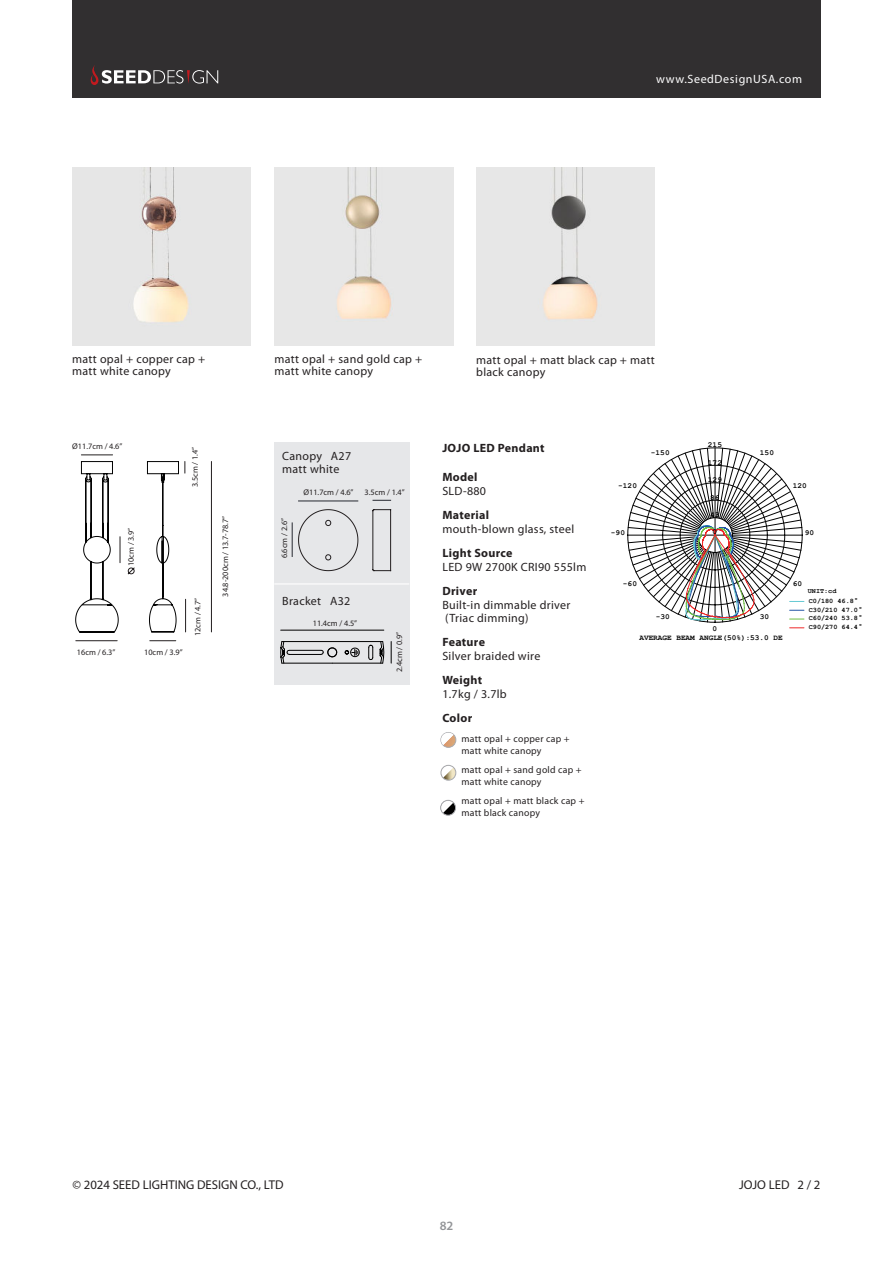
<style>
.page{position:relative;width:893px;height:1263px;background:#fff}
.page>*{position:absolute;margin:0;border:0;box-sizing:border-box;transform-origin:0 0}
.t1{font:12.75px "Myriad Pro";color:#231f20}
.t2{font:600 12.75px "Myriad Pro";color:#939598}
.t3{font:12px/12px "Myriad Pro";letter-spacing:.025em;color:#231f20}
.t4{font:700 12px "Myriad Pro";letter-spacing:.025em;color:#231f20}
.t5{font:12px "Myriad Pro";letter-spacing:.05em;color:#fff}
.t6{font:9.75px/12px "Myriad Pro";letter-spacing:.025em;color:#231f20}
.t7{font:8.25px "Myriad Pro";color:#231f20}
.t8{font:700 7.8px "Courier New";color:#030303}
.t9{font:700 7.65px "Courier New";color:#030303}
.t10{font:700 6.9px/8.9px "Courier New";color:#030303}
.t11{font:700 6.75px "Courier New";color:#030303}
.s1{color:#fff}
</style>
<div class="page">
<div style="left:72px;top:0;width:749px;height:98px;background:#312f30"></div>
<svg style="left:90px;top:65px;width:128px;height:20px"></svg>
<div style="left:274px;top:442px;width:135px;height:243px;background:#e6e7e9"></div>
<hr style="left:274px;top:583px;width:135px;height:1px;background:#fff">
<svg style="left:280px;top:629px;width:112px;height:35px"></svg>
<img style="left:72px;top:167px;width:179px;height:179px">
<img style="left:274px;top:167px;width:179px;height:179px">
<hr style="left:292px;top:523px;width:1px;height:33px;background:#252830">
<svg style="left:298px;top:500px;width:93px;height:71px"></svg>
<hr style="left:76px;top:640px;width:41px;height:1px;background:#231f20">
<svg style="left:150px;top:640px;width:26px;height:1px"></svg>
<hr style="left:211px;top:461px;width:1px;height:171px;background:#231f20">
<hr style="left:185px;top:599px;width:1px;height:33px;background:#231f20">
<svg style="left:127px;top:567px;width:8px;height:8px"></svg>
<svg style="left:75px;top:461px;width:46px;height:172px"></svg>
<svg style="left:147px;top:461px;width:32px;height:172px"></svg>
<hr style="left:81px;top:455px;width:32px;height:1px;background:#231f20">
<svg style="left:185px;top:461px;width:1px;height:12px"></svg>
<svg style="left:627px;top:447px;width:178px;height:182px"></svg>
<img style="left:476px;top:167px;width:179px;height:179px">
<svg style="left:440px;top:799px;width:14px;height:14px"></svg>
<div style="left:440px;top:800px;width:16px;height:15px;border:1px solid #a8a9ad;border-radius:50%"></div>
<svg style="left:440px;top:764px;width:13px;height:14px"></svg>
<div style="left:441px;top:765px;width:15px;height:15px;border:1px solid #a8a9ad;border-radius:50%"></div>
<img style="left:442px;top:734px;width:14px;height:13px">
<div style="left:441px;top:732px;width:15px;height:15px;border:1px solid #a8a9ad;border-radius:50%"></div>
<svg style="left:440px;top:732px;width:14px;height:13px"></svg>
<p class="t5" style="left:656px;top:75px;width:147px">www.SeedDesignUSA.com</p>
<p class="t3" style="left:72px;top:354px;width:135px">matt opal + copper cap + matt white canopy</p>
<p class="t3" style="left:274px;top:354px;width:149px">matt opal + sand gold cap + matt white canopy</p>
<p class="t3" style="left:476px;top:355px;width:180px">matt opal + matt black cap + matt black canopy</p>
<p class="t7" style="left:72px;top:443px;width:52px">Ø11.7cm / 4.6”</p>
<p class="t7" style="left:192px;top:487px;width:42px;rotate:-90deg">3.5cm / 1.4”</p>
<p class="t7" style="left:128px;top:566px;width:40px;rotate:-90deg">10cm / 3.9”</p>
<p class="t7" style="left:77px;top:649px;width:40px">16cm / 6.3”</p>
<p class="t7" style="left:144px;top:649px;width:40px">10cm / 3.9”</p>
<p class="t7" style="left:194px;top:636px;width:40px;rotate:-90deg">12cm / 4.7”</p>
<p class="t7" style="left:222px;top:597px;width:82px;rotate:-90deg">34.8-200cm / 13.7-78.7”</p>
<p class="t3" style="left:282px;top:450px;width:70px;line-height:13.5px">Canopy A27 matt white</p>
<p class="t7" style="left:303px;top:489px;width:52px">Ø11.7cm / 4.6”</p>
<p class="t7" style="left:365px;top:489px;width:42px">3.5cm / 1.4”</p>
<p class="t4" style="left:442px;top:444px;width:104px">JOJO LED Pendant</p>
<p class="t4" style="left:442px;top:473px;width:37px">Model</p>
<p class="t3" style="left:442px;top:486px;width:45px">SLD-880</p>
<p class="t8" style="left:618px;top:482px;width:20px">-120</p>
<p class="t8" style="left:708px;top:441px;width:16px">215</p>
<p class="t8" style="left:651px;top:449px;width:20px">-150</p>
<p class="t8" style="left:760px;top:449px;width:16px">150</p>
<p class="t8" style="left:708px;top:459px;width:16px">172</p>
<p class="t8" style="left:708px;top:476px;width:16px">129</p>
<p class="t8" style="left:710px;top:494px;width:11px">86</p>
<p class="t8" style="left:793px;top:482px;width:16px">120</p>
<p class="t7" style="left:281px;top:558px;width:42px;rotate:-90deg">6.6cm / 2.6”</p>
<p class="t4" style="left:442px;top:511px;width:48px">Material</p>
<p class="t3" style="left:442px;top:524px;width:133px">mouth-blown glass, steel</p>
<p class="t4" style="left:442px;top:549px;width:72px">Light Source</p>
<p class="t3" style="left:442px;top:562px;width:145px">LED 9W 2700K CRI90 555lm</p>
<p class="t8" style="left:611px;top:529px;width:16px">-90</p>
<p class="t8" style="left:710px;top:511px;width:11px">43</p>
<p class="t8" style="left:713px;top:529px;width:6px">0</p>
<p class="t8" style="left:805px;top:529px;width:11px">90</p>
<p class="t3" style="left:282px;top:596px;width:70px">Bracket A32</p>
<p class="t7" style="left:313px;top:620px;width:46px">11.4cm / 4.5”</p>
<p class="t7" style="left:396px;top:672px;width:42px;rotate:-90deg">2.4cm / 0.9”</p>
<p class="t4" style="left:442px;top:586px;width:36px">Driver</p>
<p class="t3" style="left:442px;top:599px;width:129px;line-height:13.5px">Built-in dimmable driver (Triac dimming)</p>
<p class="t4" style="left:442px;top:638px;width:44px">Feature</p>
<p class="t3" style="left:442px;top:651px;width:99px">Silver braided wire</p>
<p class="t8" style="left:623px;top:581px;width:16px">-60</p>
<p class="t8" style="left:656px;top:614px;width:16px">-30</p>
<p class="t8" style="left:713px;top:626px;width:6px">0</p>
<p class="t8" style="left:760px;top:614px;width:11px">30</p>
<p class="t9" style="left:639px;top:634px;width:145px">AVERAGE BEAM ANGLE(50%):53.0 DE</p>
<p class="t8" style="left:793px;top:581px;width:11px">60</p>
<p class="t11" style="left:808px;top:588px;width:30px">UNIT:cd</p>
<p class="t10" style="left:809px;top:596px;width:55px">C0/180 46.8°<br>C30/210 47.0°<br>C60/240 53.8°<br>C90/270 64.4°</p>
<p class="t4" style="left:442px;top:676px;width:41px">Weight</p>
<p class="t3" style="left:442px;top:689px;width:66px">1.7kg / 3.7lb</p>
<p class="t4" style="left:442px;top:713px;width:31px">Color</p>
<p class="t6" style="left:461px;top:733px;width:110px">matt opal + copper cap + matt white canopy</p>
<p class="t6" style="left:461px;top:765px;width:122px">matt opal + sand gold cap + matt white canopy</p>
<p class="t6" style="left:461px;top:795px;width:125px">matt opal + matt black cap + matt black canopy</p>
<p class="t1" style="left:72px;top:1180px;width:215px">© 2024 SEED LIGHTING DESIGN CO., LTD<span class="s1">.</span></p>
<p class="t2" style="left:440px;top:1218px;width:15px">82</p>
<p class="t1" style="left:739px;top:1180px;width:83px">JOJO LED 2 / 2</p>
</div>
